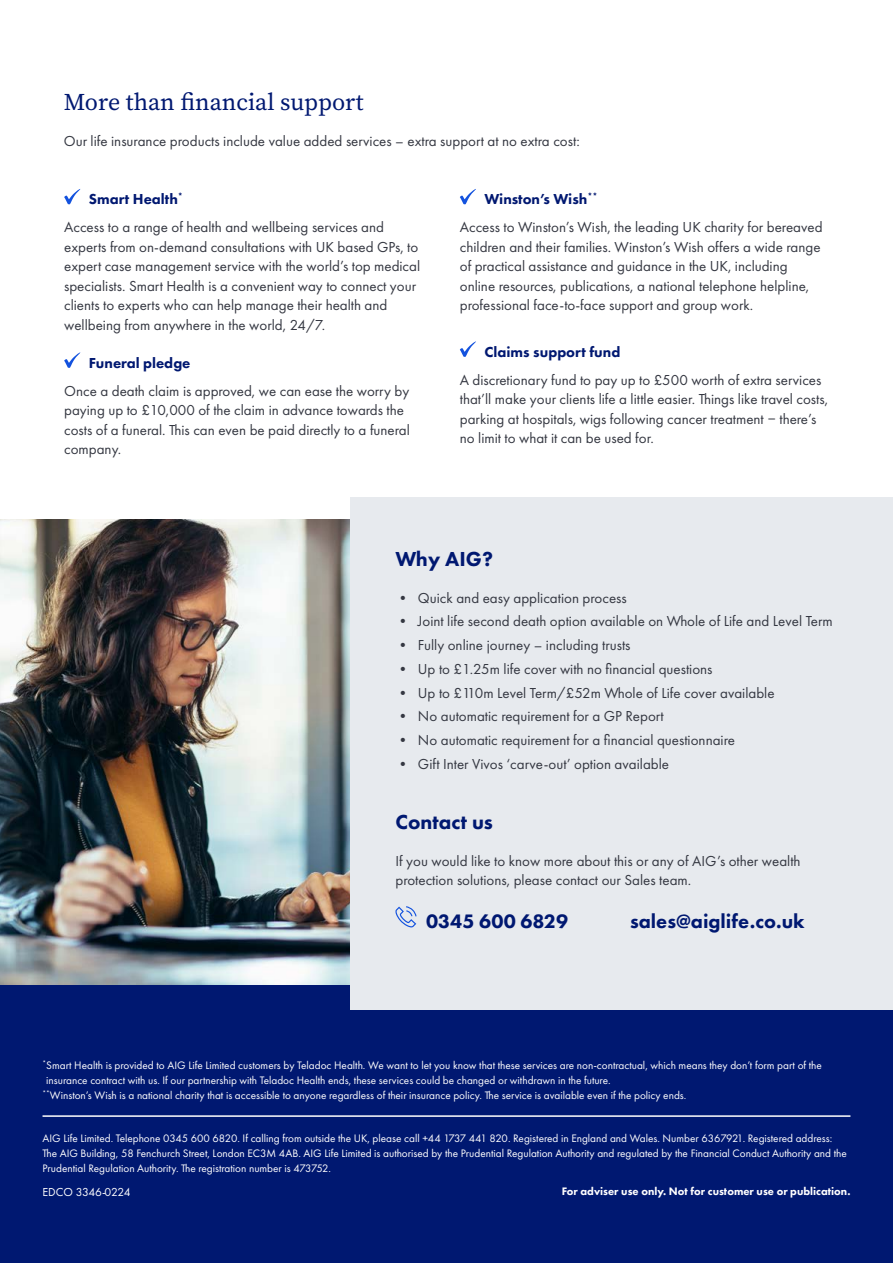
<style>
.page{position:relative;width:893px;height:1263px;background:#fff}
.page>*{position:absolute;margin:0;border:0;box-sizing:border-box;transform-origin:0 0}
.t1{font:24px "Source Serif Pro";color:#001871}
.t2{font:800 21px "Futura PT";color:#001871}
.t3{font:800 20.25px "Futura PT";color:#001871}
.Body{font:15px/19.5px "Futura PT";color:#343741}
.Bullets{font:15px/19.5px "Futura PT";color:#343741}
.Body-2{font:800 15px "Futura PT";color:#001871}
.t4{font:12px "Futura PT";color:#fff}
.t5{font:11.25px/15px "Futura PT";color:#fff}
.t6{font:800 11.25px "Futura PT";color:#fff}
</style>
<div class="page">
<div style="left:0;top:867px;width:893px;height:396px;background:#001871"></div>
<img style="left:0;top:519px;width:351px;height:465px">
<div style="left:351px;top:497px;width:542px;height:513px;background:#e7eaee"></div>
<svg style="left:64px;top:189px;width:16px;height:15px"></svg>
<svg style="left:64px;top:352px;width:16px;height:16px"></svg>
<svg style="left:460px;top:189px;width:16px;height:15px"></svg>
<svg style="left:460px;top:341px;width:16px;height:16px"></svg>
<hr style="left:43px;top:1115px;width:807px;height:2px;background:#fff">
<svg style="left:395px;top:906px;width:22px;height:21px"></svg>
<h2 class="t1" style="left:64px;top:86px;width:301px">More than financial support</h2>
<p class="Body" style="left:64px;top:132px;width:518px">Our life insurance products include value added services – extra support at no extra cost:</p>
<p class="Body-2" style="left:89px;top:190px;width:96px">Smart Health<sup>*</sup></p>
<p class="Body" style="left:64px;top:218px;width:357px">Access to a range of health and wellbeing services and experts from on-demand consultations with UK based GPs, to expert case management service with the world’s top medical specialists. Smart Health is a convenient way to connect your clients to experts who can help manage their health and wellbeing from anywhere in the world, 24/7.</p>
<p class="Body-2" style="left:89px;top:353px;width:103px">Funeral pledge</p>
<p class="Body" style="left:64px;top:381px;width:347px">Once a death claim is approved, we can ease the worry by paying up to £10,000 of the claim in advance towards the costs of a funeral. This can even be paid directly to a funeral company.</p>
<p class="Body-2" style="left:484px;top:190px;width:115px">Winston’s Wish<sup>**</sup></p>
<p class="Bullets" style="left:460px;top:218px;width:364px">Access to Winston’s Wish, the leading UK charity for bereaved children and their families. Winston’s Wish offers a wide range of practical assistance and guidance in the UK, including online resources, publications, a national telephone helpline, professional face-to-face support and group work.</p>
<p class="Body-2" style="left:484px;top:342px;width:137px">Claims support fund</p>
<p class="Body" style="left:460px;top:370px;width:370px">A discretionary fund to pay up to £500 worth of extra services that’ll make your clients life a little easier. Things like travel costs, parking at hospitals, wigs following cancer treatment – there’s no limit to what it can be used for.</p>
<h2 class="t2" style="left:395px;top:546px;width:99px">Why AIG?</h2>
<p class="Bullets" style="left:395px;top:588px;width:233px">• Quick and easy application process</p>
<p class="Bullets" style="left:395px;top:611px;width:439px">• Joint life second death option available on Whole of Life and Level Term</p>
<p class="Bullets" style="left:395px;top:635px;width:237px">• Fully online journey – including trusts</p>
<p class="Bullets" style="left:395px;top:659px;width:319px">• Up to £1.25m life cover with no financial questions</p>
<p class="Bullets" style="left:395px;top:683px;width:381px">• Up to £110m Level Term/£52m Whole of Life cover available</p>
<p class="Bullets" style="left:395px;top:706px;width:270px">• No automatic requirement for a GP Report</p>
<p class="Bullets" style="left:395px;top:730px;width:341px">• No automatic requirement for a financial questionnaire</p>
<p class="Bullets" style="left:395px;top:754px;width:275px">• Gift Inter Vivos ‘carve-out’ option available</p>
<h2 class="t2" style="left:395px;top:809px;width:99px">Contact us</h2>
<p class="Body" style="left:395px;top:851px;width:407px">If you would like to know more about this or any of AIG’s other wealth protection solutions, please contact our Sales team.</p>
<p class="t3" style="left:426px;top:908px;width:144px">0345 600 6829</p>
<p class="t3" style="left:630px;top:908px;width:176px">sales@aiglife.co.uk</p>
<p class="t5" style="left:46px;top:1057px;width:777px;text-indent:-4px"><sup>*</sup>Smart Health is provided to AIG Life Limited customers by Teladoc Health. We want to let you know that these services are non-contractual, which means they don’t form part of the insurance contract with us. If our partnership with Teladoc Health ends, these services could be changed or withdrawn in the future.</p>
<p class="t5" style="left:43px;top:1087px;width:645px"><sup>**</sup>Winston’s Wish is a national charity that is accessible to anyone regardless of their insurance policy. The service is available even if the policy ends.</p>
<p class="t5" style="left:43px;top:1131px;width:806px">AIG Life Limited. Telephone 0345 600 6820. If calling from outside the UK, please call +44 1737 441 820. Registered in England and Wales. Number 6367921. Registered address:<br>The AIG Building, 58 Fenchurch Street, London EC3M 4AB. AIG Life Limited is authorised by the Prudential Regulation Authority and regulated by the Financial Conduct Authority and the<br>Prudential Regulation Authority. The registration number is 473752.</p>
<p class="t4" style="left:43px;top:1184px;width:90px">EDCO 3346-0224</p>
<p class="t6" style="left:562px;top:1184px;width:290px">For adviser use only. Not for customer use or publication.</p>
</div>
